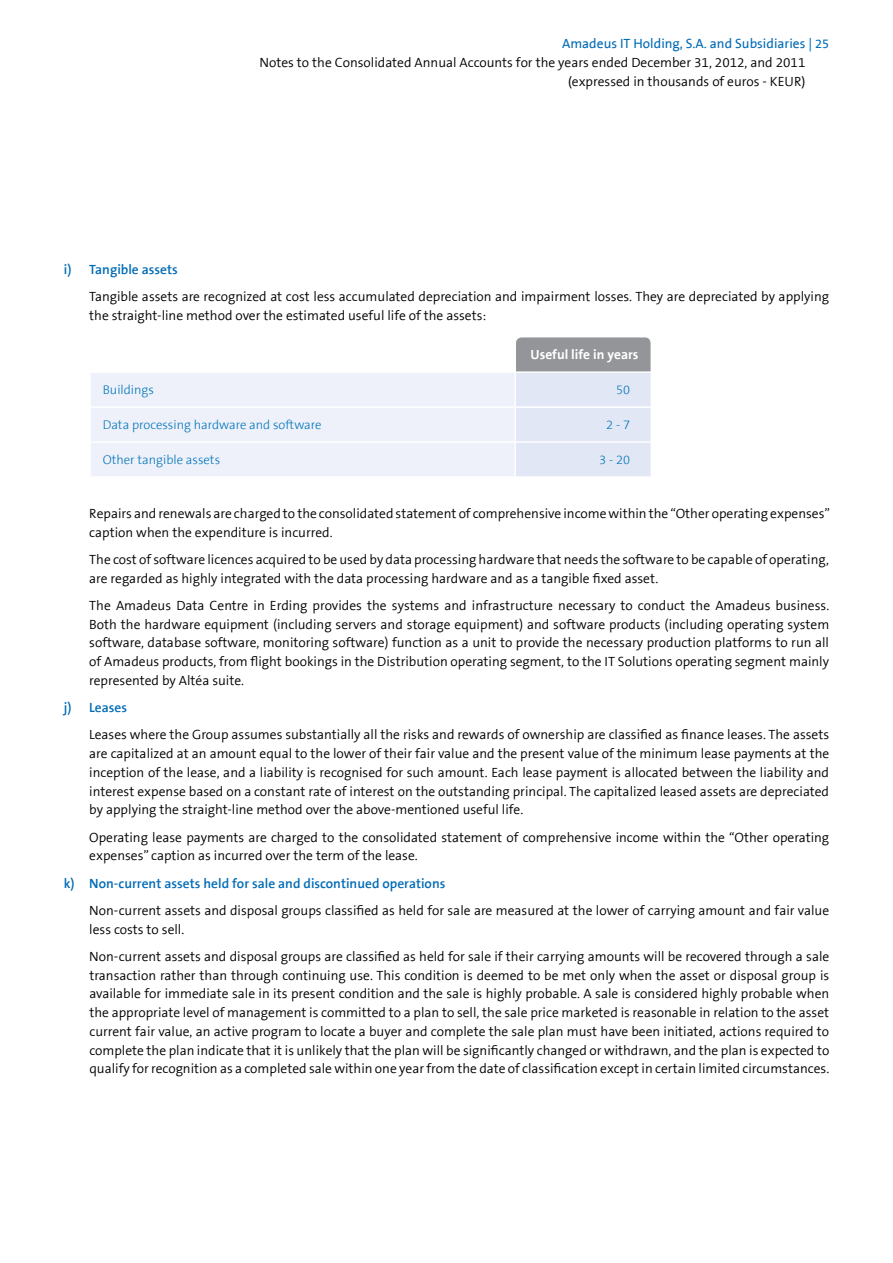
<style>
.page{position:relative;width:893px;height:1263px;background:#fff}
.page>*{position:absolute;margin:0;border:0;box-sizing:border-box;transform-origin:0 0}
.t1{font:300 13.5px/18.8px "The Sans B4";color:#000}
.t2{font:600 13.5px "The Sans B6";color:#006bb6}
.t3{font:13.5px "The Sans B5 Plain";color:#006bb6}
.t4{font:700 13.5px "The Sans B7";color:#fff}
.t5{font:300 12.75px "The Sans B3";color:#0074bb}
.s1{font-size:12.75px}
.s2{font-family:"The Sans B5 Plain";font-weight:400;font-size:12.75px}
</style>
<div class="page">
<svg style="left:91px;top:337px;width:560px;height:139px"></svg>
<hr style="left:514px;top:373px;width:2px;height:33px;background:#fff">
<hr style="left:89px;top:406px;width:426px;height:2px;background:#fff">
<hr style="left:515px;top:406px;width:137px;height:2px;background:#fff">
<hr style="left:514px;top:408px;width:2px;height:33px;background:#fff">
<hr style="left:89px;top:441px;width:426px;height:2px;background:#fff">
<hr style="left:515px;top:441px;width:137px;height:2px;background:#fff">
<hr style="left:514px;top:443px;width:2px;height:33px;background:#fff">
<hr style="left:89px;top:371px;width:426px;height:2px;background:#fff">
<hr style="left:515px;top:371px;width:137px;height:2px;background:#fff">
<p class="t3" style="left:562px;top:37px;width:269px">Amadeus IT Holding, S.A. and Subsidiaries | <span class="s1">25</span></p>
<p class="t1" style="left:260px;top:54px;width:547px;text-align:right">Notes to the Consolidated Annual Accounts for the years ended December 31, 2012, and 2011 <span class="s2">(</span>expressed in thousands of euros - KEUR<span class="s2">)</span></p>
<p class="t2" style="left:64px;top:262px;width:116px">i) Tangible assets</p>
<p class="t1" style="left:89px;top:287px;width:741px">Tangible assets are recognized at cost less accumulated depreciation and impairment losses. They are depreciated by applying the straight-line method over the estimated useful life of the assets:</p>
<p class="t4" style="left:530px;top:348px;width:110px">Useful life in years</p>
<p class="t5" style="left:103px;top:383px;width:53px">Buildings</p>
<p class="t5" style="left:616px;top:383px;width:16px">50</p>
<p class="t5" style="left:103px;top:418px;width:220px">Data processing hardware and software</p>
<p class="t5" style="left:606px;top:418px;width:25px">2 - 7</p>
<p class="t5" style="left:103px;top:453px;width:119px">Other tangible assets</p>
<p class="t5" style="left:599px;top:453px;width:32px">3 - 20</p>
<p class="t1" style="left:89px;top:504px;width:742px">Repairs and renewals are charged to the consolidated statement of comprehensive income within the “Other operating expenses” caption when the expenditure is incurred.</p>
<p class="t1" style="left:89px;top:550px;width:741px">The cost of software licences acquired to be used by data processing hardware that needs the software to be capable of operating, are regarded as highly integrated with the data processing hardware and as a tangible fixed asset.</p>
<p class="t1" style="left:89px;top:596px;width:741px;text-align:justify">The Amadeus Data Centre in Erding provides the systems and infrastructure necessary to conduct the Amadeus business.<br>Both the hardware equipment (including servers and storage equipment) and software products (including operating system software, database software, monitoring software) function as a unit to provide the necessary production platforms to run all of Amadeus products, from flight bookings in the Distribution operating segment, to the IT Solutions operating segment mainly represented by Altéa suite.</p>
<p class="t2" style="left:64px;top:700px;width:65px">j) Leases</p>
<p class="t1" style="left:89px;top:726px;width:741px;text-align:justify">Leases where the Group assumes substantially all the risks and rewards of ownership are classified as finance leases. The assets are capitalized at an amount equal to the lower of their fair value and the present value of the minimum lease payments at the inception of the lease, and a liability is recognised for such amount. Each lease payment is allocated between the liability and interest expense based on a constant rate of interest on the outstanding principal. The capitalized leased assets are depreciated by applying the straight-line method over the above-mentioned useful life.</p>
<p class="t1" style="left:89px;top:828px;width:741px">Operating lease payments are charged to the consolidated statement of comprehensive income within the “Other operating expenses” caption as incurred over the term of the lease.</p>
<p class="t2" style="left:64px;top:876px;width:383px">k) Non-current assets held for sale and discontinued operations</p>
<p class="t1" style="left:89px;top:901px;width:741px">Non-current assets and disposal groups classified as held for sale are measured at the lower of carrying amount and fair value less costs to sell.</p>
<p class="t1" style="left:89px;top:947px;width:741px;text-align:justify">Non-current assets and disposal groups are classified as held for sale if their carrying amounts will be recovered through a sale transaction rather than through continuing use. This condition is deemed to be met only when the asset or disposal group is available for immediate sale in its present condition and the sale is highly probable. A sale is considered highly probable when the appropriate level of management is committed to a plan to sell, the sale price marketed is reasonable in relation to the asset current fair value, an active program to locate a buyer and complete the sale plan must have been initiated, actions required to complete the plan indicate that it is unlikely that the plan will be significantly changed or withdrawn, and the plan is expected to qualify for recognition as a completed sale within one year from the date of classification except in certain limited circumstances.</p>
</div>
